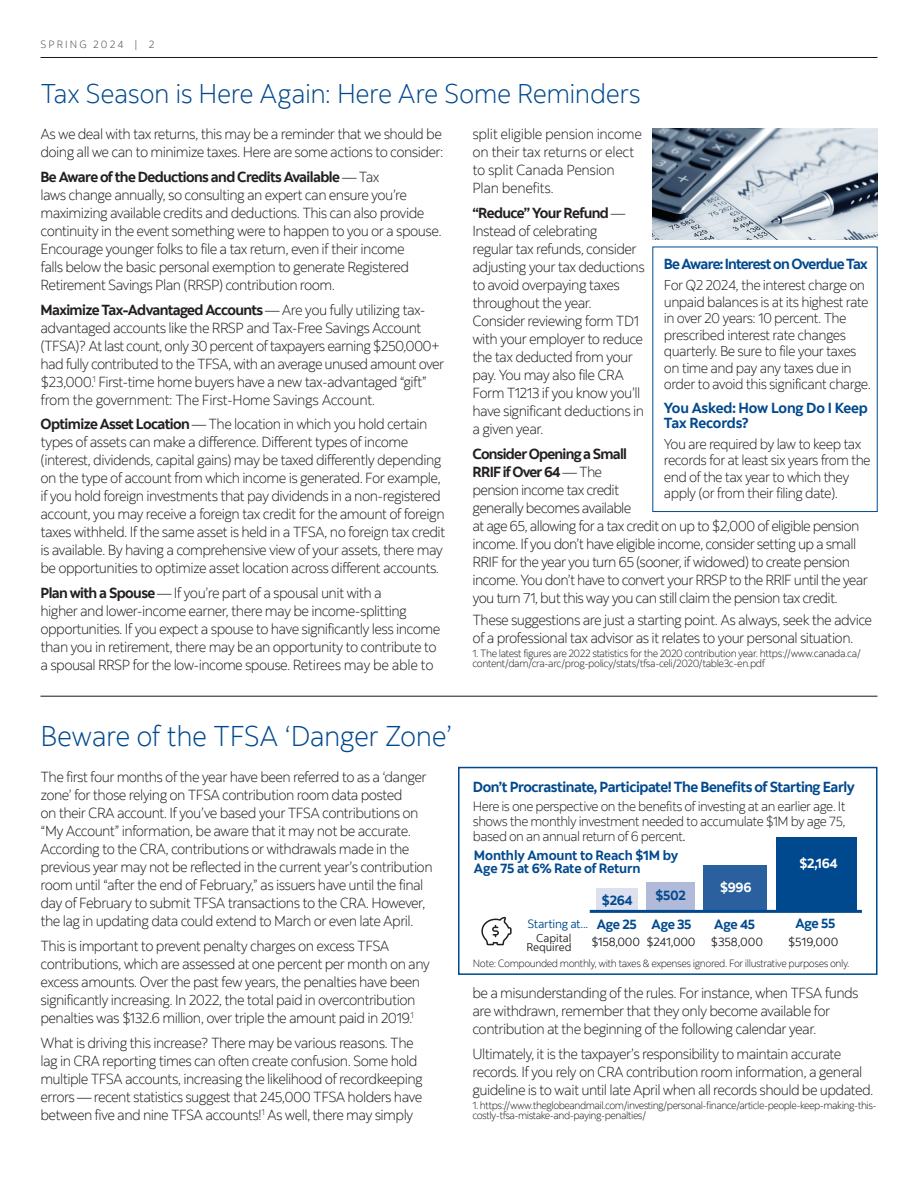
<style>
.page{position:relative;width:918px;height:1188px;background:#fff}
.page>*{position:absolute;margin:0;border:0;box-sizing:border-box;transform-origin:0 0}
.t1{font:300 28.5px "Scotia";letter-spacing:-.02em;color:#01498e}
.t2{font:300 27px "Scotia";letter-spacing:-.02em;color:#01498e}
.t3{font:300 14.55px/18px "Scotia";letter-spacing:-.04em;color:#231f20}
.t4{font:700 14.55px "Scotia";letter-spacing:-.03em;color:#01498e}
.t5{font:700 14.55px/15px "Scotia";letter-spacing:-.01em;color:#01498e}
.t6{font:700 14.55px "Scotia";letter-spacing:-.05em;color:#01498e}
.t7{font:300 14.25px/16.5px "Scotia";letter-spacing:-.04em;color:#231f20}
.t8{font:300 13.5px/15px "Scotia";letter-spacing:-.04em;color:#231f20;text-align:justify}
.t9{font:700 13.5px/13.5px "Scotia";letter-spacing:-.02em;color:#01498e}
.t10{font:700 13.5px "Scotia";letter-spacing:-.02em;color:#fff}
.t11{font:12px "Scotia";letter-spacing:-.02em;color:#231f20}
.t12{font:12px "Scotia";letter-spacing:-.02em;color:#01498e}
.t13{font:11.25px/9px "Scotia";color:#231f20;text-align:right}
.t14{font:300 10.5px/10.5px "Scotia";letter-spacing:-.05em;color:#231f20}
.t15{font:300 10.5px "Scotia";letter-spacing:.2em;color:#464445}
.s1{font-weight:700}
.s2{font-weight:400}
</style>
<div class="page">
<hr style="left:40px;top:57px;width:838px;height:1px;background:#181719">
<hr style="left:40px;top:696px;width:838px;height:1px;background:#181719">
<img style="left:652px;top:129px;width:226px;height:111px">
<svg style="left:458px;top:766px;width:420px;height:209px"></svg>
<svg style="left:481px;top:917px;width:31px;height:28px"></svg>
<svg style="left:646px;top:882px;width:49px;height:28px"></svg>
<div style="left:776px;top:837px;width:81px;height:73px;background:#01498e"></div>
<div style="left:703px;top:865px;width:64px;height:45px;background:#2b609f"></div>
<svg style="left:596px;top:888px;width:42px;height:22px"></svg>
<hr style="left:590px;top:910px;width:272px;height:3px;background:#01498e">
<p class="t15" style="left:40px;top:38px;width:115px">SPRING 2024 | 2</p>
<p class="t2" style="left:40px;top:77px;width:602px">Tax Season is Here Again: Here Are Some Reminders</p>
<p class="t3" style="left:40px;top:125px;width:405px">As we deal with tax returns, this may be a reminder that we should be doing all we can to minimize taxes. Here are some actions to consider:</p>
<p class="t3" style="left:40px;top:168px;width:403px"><span class="s1">Be Aware of the Deductions and Credits Available</span> — Tax<br>laws change annually, so consulting an expert can ensure you’re maximizing available credits and deductions. This can also provide continuity in the event something were to happen to you or a spouse.<br>Encourage younger folks to file a tax return, even if their income<br>falls below the basic personal exemption to generate Registered Retirement Savings Plan (RRSP) contribution room.</p>
<p class="t3" style="left:40px;top:300px;width:405px"><span class="s1">Maximize Tax-Advantaged Accounts</span> — Are you fully utilizing tax&shy;advantaged accounts like the RRSP and Tax-Free Savings Account (TFSA)? At last count, only 30 percent of taxpayers earning $250,000+ had fully contributed to the TFSA, with an average unused amount over $23,000.<sup>1</sup> First-time home buyers have a new tax-advantaged “gift” from the government: The First-Home Savings Account.</p>
<p class="t3" style="left:40px;top:415px;width:407px"><span class="s1">Optimize Asset Location</span> — The location in which you hold certain types of assets can make a difference. Different types of income (interest, dividends, capital gains) may be taxed differently depending on the type of account from which income is generated. For example, if you hold foreign investments that pay dividends in a non-registered account, you may receive a foreign tax credit for the amount of foreign taxes withheld. If the same asset is held in a TFSA, no foreign tax credit is available. By having a comprehensive view of your assets, there may be opportunities to optimize asset location across different accounts.</p>
<p class="t3" style="left:40px;top:584px;width:401px"><span class="s1">Plan with a Spouse</span> — If you’re part of a spousal unit with a<br>higher and lower-income earner, there may be income-splitting opportunities. If you expect a spouse to have significantly less income than you in retirement, there may be an opportunity to contribute to a spousal RRSP for the low-income spouse. Retirees may be able to</p>
<p class="t1" style="left:40px;top:718px;width:414px">Beware of the TFSA ‘Danger Zone’</p>
<p class="t3" style="left:40px;top:768px;width:394px">The first four months of the year have been referred to as a ‘danger zone’ for those relying on TFSA contribution room data posted<br>on their CRA account. If you’ve based your TFSA contributions on “My Account” information, be aware that it may not be accurate.<br>According to the CRA, contributions or withdrawals made in the previous year may not be reflected in the current year’s contribution room until “after the end of February,” as issuers have until the final day of February to submit TFSA transactions to the CRA. However, the lag in updating data could extend to March or even late April.</p>
<p class="t3" style="left:40px;top:937px;width:391px">This is important to prevent penalty charges on excess TFSA contributions, which are assessed at one percent per month on any excess amounts. Over the past few years, the penalties have been significantly increasing. In 2022, the total paid in overcontribution penalties was $132.6 million, over triple the amount paid in 2019.<sup>1</sup></p>
<p class="t3" style="left:40px;top:1034px;width:384px">What is driving this increase? There may be various reasons. The lag in CRA reporting times can often create confusion. Some hold multiple TFSA accounts, increasing the likelihood of recordkeeping errors — recent statistics suggest that 245,000 TFSA holders have between five and nine TFSA accounts!<sup>1</sup> As well, there may simply</p>
<p class="t3" style="left:472px;top:125px;width:171px">split eligible pension income on their tax returns or elect to split Canada Pension<br>Plan benefits.</p>
<p class="t3" style="left:472px;top:204px;width:174px"><span class="s1">“Reduce” Your Refund</span> —<br>Instead of celebrating<br>regular tax refunds, consider adjusting your tax deductions to avoid overpaying taxes throughout the year.<br>Consider reviewing form TD1 with your employer to reduce the tax deducted from your pay. You may also file CRA<br>Form T1213 if you know you’ll have significant deductions in a given year.</p>
<p class="t3" style="left:472px;top:444px;width:397px"><span class="s1">Consider Opening a Small<br>RRIF if Over 64</span> — The<br>pension income tax credit<br>generally becomes available<br>at age 65, allowing for a tax credit on up to $2,000 of eligible pension income. If you don’t have eligible income, consider setting up a small RRIF for the year you turn 65 (sooner, if widowed) to create pension income. You don’t have to convert your RRSP to the RRIF until the year you turn 71, but this way you can still claim the pension tax credit.</p>
<p class="t3" style="left:472px;top:611px;width:401px">These suggestions are just a starting point. As always, seek the advice of a professional tax advisor as it relates to your personal situation.</p>
<p class="t14" style="left:472px;top:648px;width:390px">1. The latest figures are 2022 statistics for the 2020 contribution year. https://www.canada.ca/ content/dam/cra-arc/prog-policy/stats/tfsa-celi/2020/table3c-en.pdf</p>
<p class="t6" style="left:664px;top:255px;width:205px">Be Aware: Interest on Overdue Tax</p>
<p class="t7" style="left:664px;top:277px;width:209px">For Q2 2024, the interest charge on unpaid balances is at its highest rate in over 20 years: 10 percent. The prescribed interest rate changes quarterly. Be sure to file your taxes on time and pay any taxes due in order to avoid this significant charge.</p>
<p class="t5" style="left:664px;top:400px;width:205px">You Asked: How Long Do I Keep<br>Tax Records?</p>
<p class="t7" style="left:664px;top:435px;width:208px">You are required by law to keep tax records for at least six years from the end of the tax year to which they apply (or from their filing date).</p>
<p class="t4" style="left:473px;top:777px;width:384px">Don’t Procrastinate, Participate! The Benefits of Starting Early</p>
<p class="t8" style="left:473px;top:799px;width:374px">Here is one perspective on the benefits of investing at an earlier age. It shows the monthly investment needed to accumulate $1M by age 75, based on an annual return of 6 percent<span class="s2">.</span></p>
<p class="t9" style="left:474px;top:848px;width:206px">Monthly Amount to Reach $1M by<br>Age 75 at 6% Rate of Return</p>
<p class="t10" style="left:799px;top:854px;width:40px">$2,164</p>
<p class="t10" style="left:720px;top:879px;width:33px">$996</p>
<p class="t9" style="left:656px;top:889px;width:32px">$502</p>
<p class="t9" style="left:602px;top:893px;width:32px">$264</p>
<p class="t11" style="left:591px;top:935px;width:50px">$158,000</p>
<p class="t9" style="left:597px;top:917px;width:96px">Age 25 Age 35</p>
<p class="t9" style="left:714px;top:917px;width:42px">Age 45</p>
<p class="t9" style="left:795px;top:917px;width:41px">Age 55</p>
<p class="t12" style="left:527px;top:916px;width:63px">Starting at...</p>
<p class="t13" style="left:526px;top:933px;width:47px">Capital<br>Required</p>
<p class="t11" style="left:646px;top:935px;width:51px">$241,000</p>
<p class="t11" style="left:711px;top:935px;width:54px">$358,000</p>
<p class="t11" style="left:788px;top:935px;width:52px">$519,000</p>
<p class="t14" style="left:473px;top:958px;width:378px">Note: Compounded monthly, with taxes &amp; expenses ignored. For illustrative purposes only.</p>
<p class="t3" style="left:472px;top:984px;width:388px">be a misunderstanding of the rules. For instance, when TFSA funds are withdrawn, remember that they only become available for contribution at the beginning of the following calendar year.</p>
<p class="t3" style="left:472px;top:1045px;width:403px">Ultimately, it is the taxpayer’s responsibility to maintain accurate records. If you rely on CRA contribution room information, a general guideline is to wait until late April when all records should be updated.</p>
<p class="t14" style="left:472px;top:1100px;width:406px">1. https://www.theglobeandmail.com/investing/personal-finance/article-people-keep-making-this&shy;costly-tfsa-mistake-and-paying-penalties/</p>
</div>
